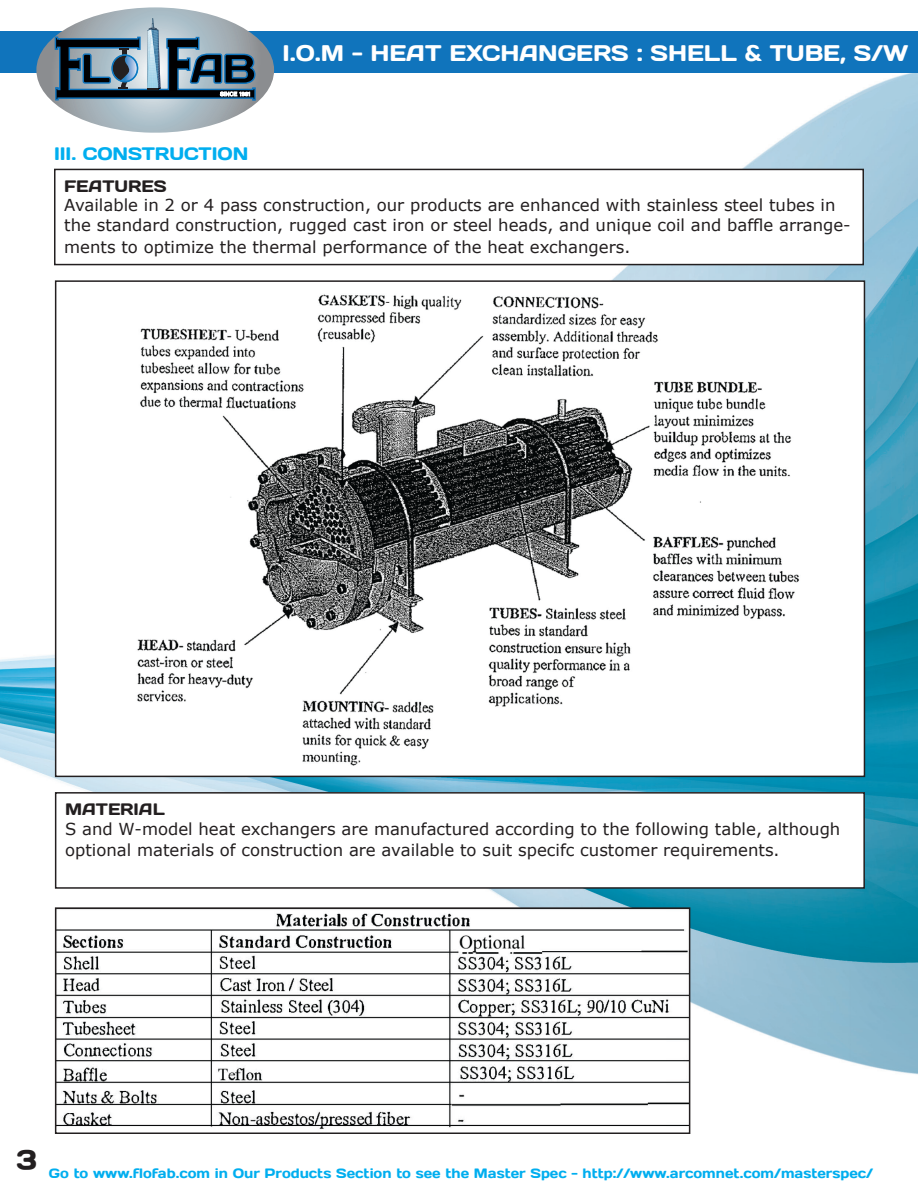
<style>
.page{position:relative;width:918px;height:1188px;background:#fff}
.page>*{position:absolute;margin:0;border:0;box-sizing:border-box;transform-origin:0 0}
.t1{font:22.5px "Days";color:#fff}
.t2{font:18px "Days";color:#00aeef}
.t3{font:16.5px/19.8px "Verdana";color:#231f20}
.t4{font:16.5px "Days";color:#231f20}
.t5{font:13.5px "Days";color:#00aeef}
.s1{font-family:"Days"}
</style>
<div class="page">
<img style="left:0;top:72px;width:918px;height:1062px">
<div style="left:0;top:31px;width:918px;height:41px;background:#1074bc"></div>
<svg style="left:36px;top:7px;width:238px;height:126px"></svg>
<div style="left:55px;top:169px;width:808px;height:96px;background:#fff"></div>
<div style="left:54px;top:169px;width:810px;height:96px;border:2px solid #231f20"></div>
<div style="left:56px;top:793px;width:808px;height:95px;background:#fff"></div>
<div style="left:55px;top:792px;width:810px;height:97px;border:2px solid #231f20"></div>
<img style="left:58px;top:283px;width:804px;height:491px">
<img style="left:58px;top:910px;width:629px;height:221px">
<div style="left:55px;top:907px;width:635px;height:227px;border:2px solid #231f20"></div>
<p class="t2" style="left:54px;top:142px;width:196px">III. CONSTRUCTION</p>
<p class="t1" style="left:282px;top:38px;width:627px">I.O.M - HEAT EXCHANGERS : SHELL &amp; TUBE, S/W</p>
<p class="t3" style="left:64px;top:176px;width:788px"><span class="s1">FEATURES<br></span>Available in 2 or 4 pass construction, our products are enhanced with stainless steel tubes in the standard construction, rugged cast iron or steel heads, and unique coil and baffle arrange-</p>
<p class="t3" style="left:64px;top:237px;width:568px">ments to optimize the thermal performance of the heat exchangers.</p>
<p class="t4" style="left:65px;top:799px;width:101px">MATERIAL</p>
<p class="t3" style="left:65px;top:818px;width:777px;line-height:21.6px">S and W-model heat exchangers are manufactured according to the following table, although optional materials of construction are available to suit specifc customer requirements.</p>
<p class="t5" style="left:49px;top:1165px;width:826px">Go to www.flofab.com in Our Products Section to see the Master Spec - http://www.arcomnet.com/masterspec/</p>
</div>
